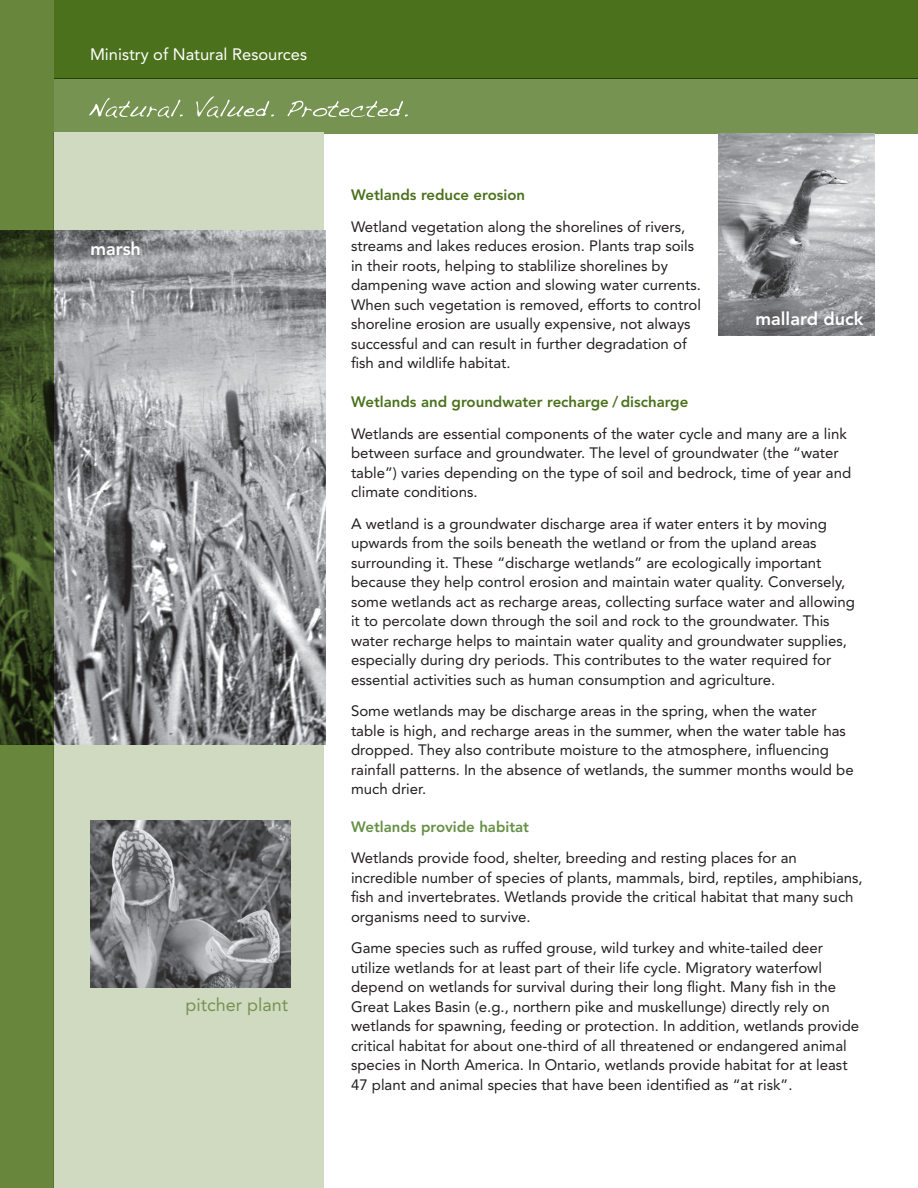
<style>
.page{position:relative;width:918px;height:1188px;background:#fff}
.page>*{position:absolute;margin:0;border:0;box-sizing:border-box;transform-origin:0 0}
.t1{font:800 18px "Avenir LT Std";color:#fff}
.t2{font:18px "Avenir LT Std";color:#769351}
.t3{font:16.5px "Avenir LT Std";color:#fff}
.t4{font:15px/19.5px "Avenir LT Std";color:#231f20}
.t5{font:800 15px "Avenir LT Std";color:#4b711c}
.t6{font:800 15px "Avenir LT Std";color:#669046}
</style>
<div class="page">
<div style="left:54px;top:79px;width:864px;height:55px;background:#769351"></div>
<div style="left:54px;top:133px;width:270px;height:1055px;background:#d0dac1"></div>
<svg style="left:89px;top:98px;width:94px;height:20px"></svg>
<svg style="left:196px;top:97px;width:78px;height:21px"></svg>
<svg style="left:288px;top:101px;width:120px;height:16px"></svg>
<div style="left:54px;top:0;width:864px;height:79px;background:#4b711c"></div>
<img style="left:54px;top:231px;width:271px;height:514px">
<img style="left:719px;top:134px;width:155px;height:201px">
<img style="left:90px;top:820px;width:200px;height:167px">
<svg style="left:0;top:0;width:54px;height:1188px;background:#536c31"></svg>
<p class="t3" style="left:90px;top:44px;width:219px">Ministry of Natural Resources</p>
<p class="t1" style="left:90px;top:238px;width:52px">marsh</p>
<p class="t2" style="left:186px;top:995px;width:104px">pitcher plant</p>
<p class="t5" style="left:351px;top:186px;width:176px">Wetlands reduce erosion</p>
<p class="t4" style="left:351px;top:217px;width:352px">Wetland vegetation along the shorelines of rivers, streams and lakes reduces erosion. Plants trap soils in their roots, helping to stablilize shorelines by dampening wave action and slowing water currents.<br>When such vegetation is removed, efforts to control shoreline erosion are usually expensive, not always successful and can result in further degradation of fish and wildlife habitat.</p>
<p class="t5" style="left:351px;top:393px;width:339px">Wetlands and groundwater recharge / discharge</p>
<p class="t4" style="left:351px;top:424px;width:502px">Wetlands are essential components of the water cycle and many are a link between surface and groundwater. The level of groundwater (the “water table”) varies depending on the type of soil and bedrock, time of year and climate conditions.</p>
<p class="t4" style="left:351px;top:514px;width:505px">A wetland is a groundwater discharge area if water enters it by moving upwards from the soils beneath the wetland or from the upland areas surrounding it. These “discharge wetlands” are ecologically important because they help control erosion and maintain water quality. Conversely, some wetlands act as recharge areas, collecting surface water and allowing it to percolate down through the soil and rock to the groundwater. This water recharge helps to maintain water quality and groundwater supplies, especially during dry periods. This contributes to the water required for essential activities such as human consumption and agriculture.</p>
<p class="t4" style="left:351px;top:702px;width:504px">Some wetlands may be discharge areas in the spring, when the water table is high, and recharge areas in the summer, when the water table has dropped. They also contribute moisture to the atmosphere, influencing rainfall patterns. In the absence of wetlands, the summer months would be much drier.</p>
<p class="t6" style="left:351px;top:818px;width:180px">Wetlands provide habitat</p>
<p class="t4" style="left:351px;top:849px;width:513px">Wetlands provide food, shelter, breeding and resting places for an incredible number of species of plants, mammals, bird, reptiles, amphibians, fish and invertebrates. Wetlands provide the critical habitat that many such organisms need to survive.</p>
<p class="t4" style="left:351px;top:939px;width:510px">Game species such as ruffed grouse, wild turkey and white-tailed deer utilize wetlands for at least part of their life cycle. Migratory waterfowl depend on wetlands for survival during their long flight. Many fish in the Great Lakes Basin (e.g., northern pike and muskellunge) directly rely on wetlands for spawning, feeding or protection. In addition, wetlands provide critical habitat for about one-third of all threatened or endangered animal species in North America. In Ontario, wetlands provide habitat for at least 47 plant and animal species that have been identified as “at risk”.</p>
<p class="t1" style="left:756px;top:308px;width:109px">mallard duck</p>
</div>
